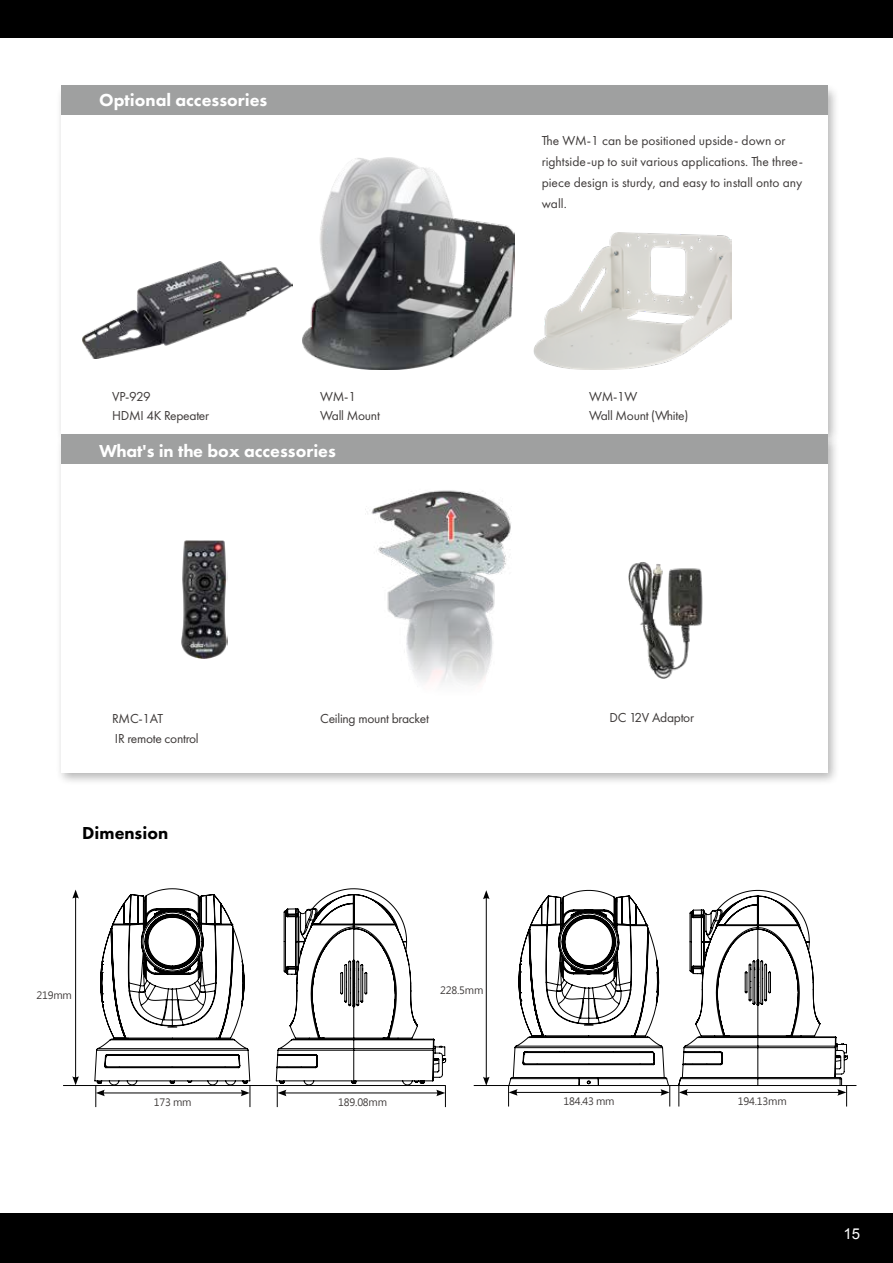
<style>
.page{position:relative;width:893px;height:1263px;background:#fff}
.page>*{position:absolute;margin:0;border:0;box-sizing:border-box;transform-origin:0 0}
.t1{font:800 18px "Futura PT";color:#fff}
.t2{font:800 18px "Futura PT";color:#000}
.t3{font:15px "Arial";color:#fff}
.t4{font:13.5px/21px "Futura PT";color:#3e3a39}
.t5{font:13.5px/19.5px "Futura PT";letter-spacing:-.02em;color:#3e3a39}
.t6{font:10.05px "Microsoft Jheng Hei";letter-spacing:-.02em;color:#3e3a39}
</style>
<div class="page">
<div style="left:0;top:0;width:893px;height:38px;background:#000"></div>
<div style="left:0;top:1213px;width:893px;height:50px;background:#000"></div>
<div style="left:55px;top:84px;width:786px;height:362px;background:#000;opacity:.3"></div>
<div style="left:61px;top:90px;width:767px;height:344px;background:#fff"></div>
<div style="left:55px;top:433px;width:786px;height:352px;background:#000;opacity:.3"></div>
<div style="left:61px;top:439px;width:767px;height:334px;background:#fff"></div>
<div style="left:61px;top:85px;width:767px;height:30px;background:#9fa0a0"></div>
<div style="left:61px;top:434px;width:767px;height:30px;background:#9fa0a0"></div>
<img style="left:302px;top:157px;width:213px;height:213px">
<img style="left:82px;top:262px;width:210px;height:96px">
<img style="left:533px;top:233px;width:199px;height:137px">
<img style="left:181px;top:540px;width:47px;height:118px">
<img style="left:365px;top:490px;width:146px;height:195px">
<img style="left:628px;top:562px;width:75px;height:117px">
<hr style="left:63px;top:1085px;width:383px;height:1px;background:#000">
<hr style="left:474px;top:1085px;width:382px;height:1px;background:#000">
<hr style="left:75px;top:896px;width:1px;height:183px;background:#000">
<svg style="left:72px;top:889px;width:7px;height:9px"></svg>
<svg style="left:72px;top:1076px;width:7px;height:9px"></svg>
<hr style="left:486px;top:897px;width:1px;height:182px;background:#000">
<svg style="left:483px;top:890px;width:7px;height:9px"></svg>
<svg style="left:483px;top:1077px;width:7px;height:8px"></svg>
<svg style="left:508px;top:889px;width:162px;height:217px"></svg>
<svg style="left:678px;top:890px;width:170px;height:216px"></svg>
<svg style="left:94px;top:888px;width:157px;height:219px"></svg>
<svg style="left:276px;top:888px;width:170px;height:219px"></svg>
<h1 class="t1" style="left:99px;top:89px;width:170px">Optional accessories</h1>
<p class="t5" style="left:112px;top:386px;width:99px">VP-929<br>HDMI 4K Repeater</p>
<p class="t5" style="left:320px;top:386px;width:61px">WM-1<br>Wall Mount</p>
<h1 class="t1" style="left:99px;top:440px;width:238px">What's in the box accessories</h1>
<p class="t4" style="left:542px;top:130px;width:263px">The WM-1 can be positioned upside- down or rightside-up to suit various applications. The three&shy;piece design is sturdy, and easy to install onto any wall.</p>
<p class="t5" style="left:589px;top:386px;width:101px">WM-1W<br>Wall Mount (White)</p>
<p class="t4" style="left:112px;top:708px;width:53px">RMC-1AT</p>
<p class="t5" style="left:320px;top:709px;width:110px">Ceiling mount bracket</p>
<p class="t5" style="left:610px;top:707px;width:86px">DC 12V Adaptor</p>
<p class="t5" style="left:115px;top:728px;width:85px">IR remote control</p>
<h1 class="t2" style="left:82px;top:821px;width:87px">Dimension</h1>
<p class="t6" style="left:37px;top:989px;width:37px">219mm</p>
<p class="t6" style="left:440px;top:984px;width:45px">228.5mm</p>
<p class="t6" style="left:154px;top:1096px;width:39px">173 mm</p>
<p class="t6" style="left:338px;top:1096px;width:50px">189.08mm</p>
<p class="t6" style="left:564px;top:1095px;width:53px">184.43 mm</p>
<p class="t6" style="left:738px;top:1095px;width:50px">194.13mm</p>
<p class="t3" style="left:843px;top:1224px;width:18px">15</p>
</div>
